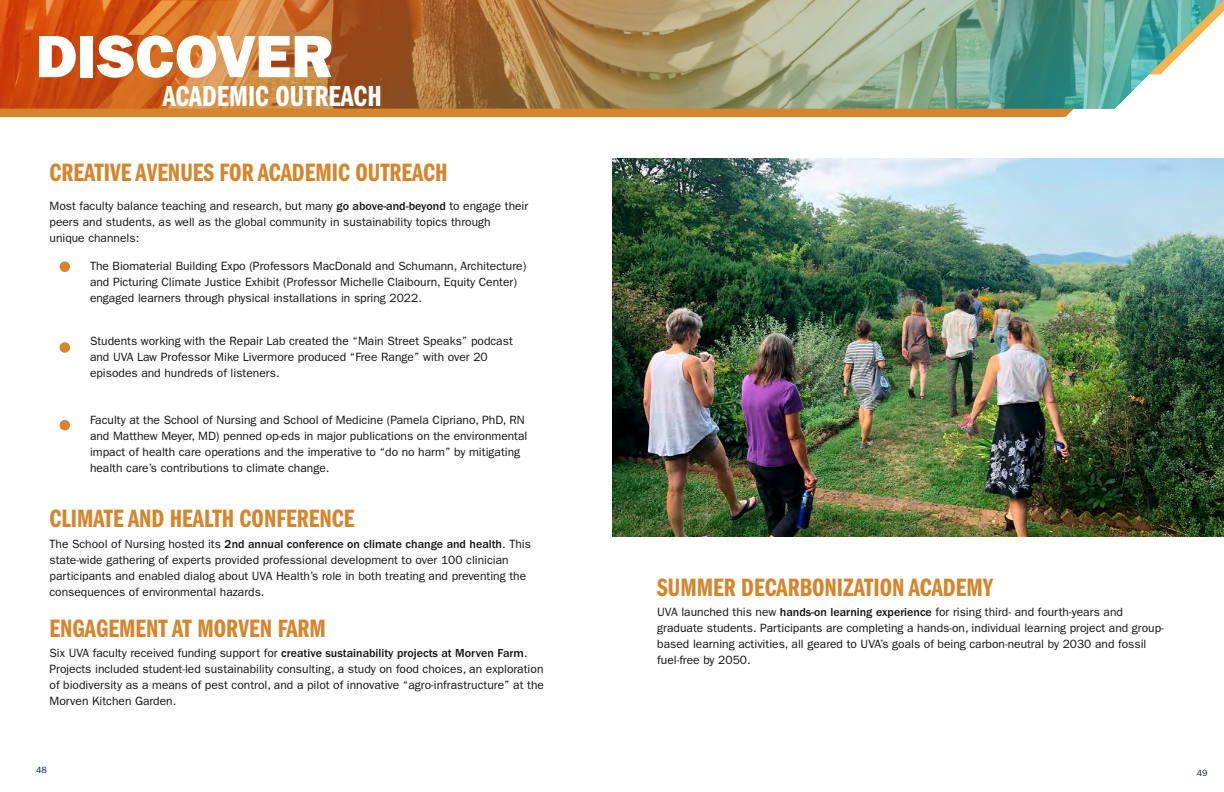
<style>
.page{position:relative;width:1224px;height:792px;background:#fff}
.page>*{position:absolute;margin:0;border:0;box-sizing:border-box;transform-origin:0 0}
.t1{font:60px "ITC Franklin Gothic Std Hvy";color:#fff}
.H2-SpreadTitle{font:30px "ITC Franklin Gothic Std Dm Cp";color:#fff}
.H3-Discover{font:26px "ITC Franklin Gothic Std Dm Cp";color:#d6852d}
.t2{font:12px/16px "ITC Franklin Gothic Std";color:#121212}
.t3{font:9px "ITC Franklin Gothic Std";color:#00225d}
.s1{font-weight:500}
</style>
<div class="page">
<img style="left:0;top:0;width:1224px;height:117px">
<div style="left:60px;top:261px;width:10px;height:11px;background:#d6852d;border-radius:50%"></div>
<div style="left:60px;top:342px;width:10px;height:11px;background:#d6852d;border-radius:50%"></div>
<div style="left:60px;top:420px;width:10px;height:10px;background:#d6852d;border-radius:50%"></div>
<img style="left:612px;top:158px;width:612px;height:379px">
<h1 class="t1" style="left:36px;top:21px;width:298px">DISCOVER</h1>
<h2 class="H2-SpreadTitle" style="left:163px;top:80px;width:220px">ACADEMIC OUTREACH</h2>
<h3 class="H3-Discover" style="left:50px;top:158px;width:400px">CREATIVE AVENUES FOR ACADEMIC OUTREACH</h3>
<p class="t2" style="left:50px;top:198px;width:480px">Most faculty balance teaching and research, but many <span class="s1">go above-and-beyond</span> to engage their peers and students, as well as the global community in sustainability topics through unique channels:</p>
<p class="t2" style="left:90px;top:258px;width:438px">The Biomaterial Building Expo (Professors MacDonald and Schumann, Architecture) and Picturing Climate Justice Exhibit (Professor Michelle Claibourn, Equity Center) engaged learners through physical installations in spring 2022.</p>
<p class="t2" style="left:90px;top:333px;width:424px">Students working with the Repair Lab created the “Main Street Speaks” podcast and UVA Law Professor Mike Livermore produced “Free Range” with over 20 episodes and hundreds of listeners.</p>
<p class="t2" style="left:90px;top:412px;width:439px">Faculty at the School of Nursing and School of Medicine (Pamela Cipriano, PhD, RN and Matthew Meyer, MD) penned op-eds in major publications on the environmental impact of health care operations and the imperative to “do no harm” by mitigating health care’s contributions to climate change.</p>
<h3 class="H3-Discover" style="left:50px;top:504px;width:306px">CLIMATE AND HEALTH CONFERENCE</h3>
<p class="t2" style="left:50px;top:536px;width:483px">The School of Nursing hosted its <span class="s1">2nd annual conference on climate change and health</span>. This state-wide gathering of experts provided professional development to over 100 clinician participants and enabled dialog about UVA Health’s role in both treating and preventing the consequences of environmental hazards.</p>
<h3 class="H3-Discover" style="left:50px;top:614px;width:278px">ENGAGEMENT AT MORVEN FARM</h3>
<p class="t2" style="left:50px;top:645px;width:496px">Six UVA faculty received funding support for <span class="s1">creative sustainability projects at Morven Farm</span>.<br>Projects included student-led sustainability consulting, a study on food choices, an exploration of biodiversity as a means of pest control, and a pilot of innovative “agro-infrastructure” at the Morven Kitchen Garden.</p>
<h3 class="H3-Discover" style="left:657px;top:573px;width:338px">SUMMER DECARBONIZATION ACADEMY</h3>
<p class="t2" style="left:657px;top:604px;width:508px">UVA launched this new <span class="s1">hands-on learning experience</span> for rising third- and fourth-years and graduate students. Participants are completing a hands-on, individual learning project and group&shy;based learning activities, all geared to UVA’s goals of being carbon-neutral by 2030 and fossil fuel-free by 2050.</p>
<p class="t3" style="left:36px;top:765px;width:12px">48</p>
<p class="t3" style="left:1197px;top:768px;width:12px">49</p>
</div>
